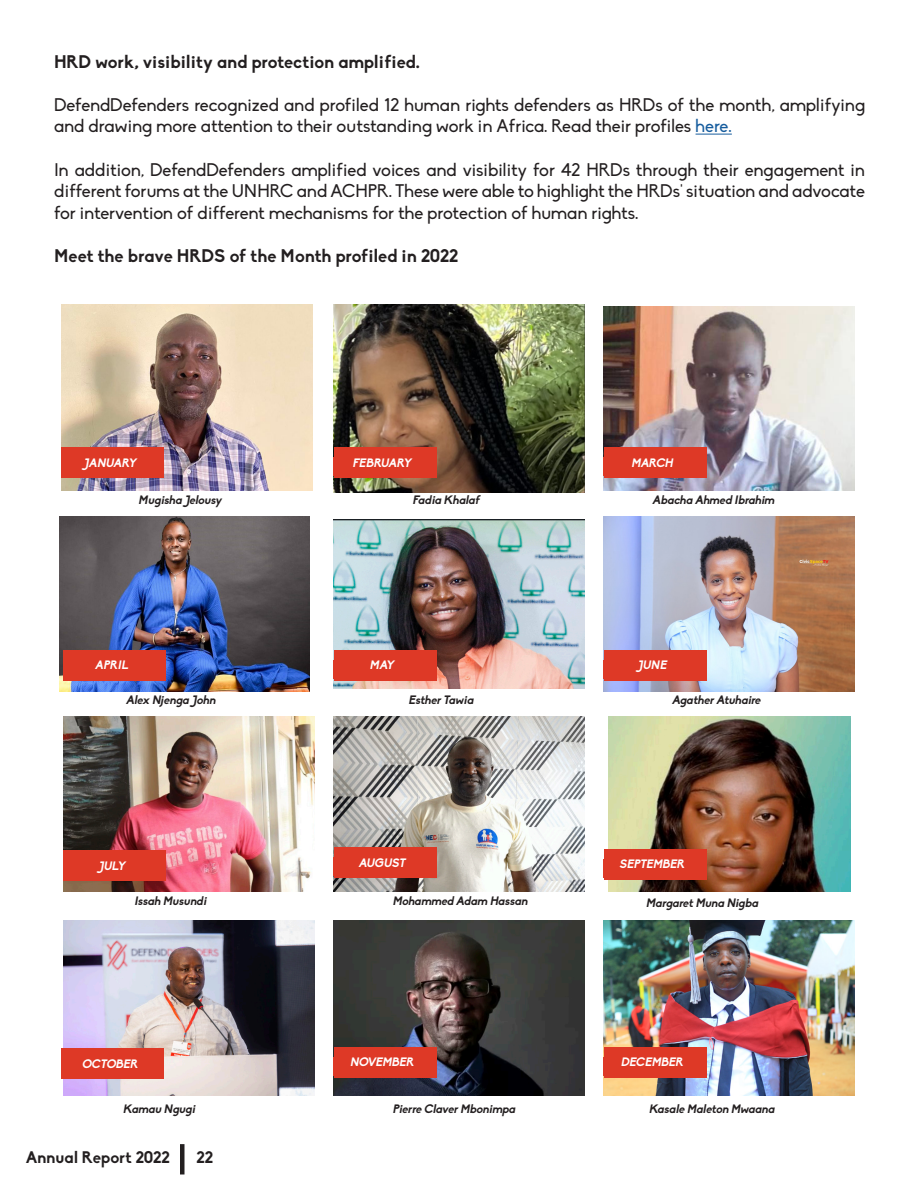
<style>
.page{position:relative;width:918px;height:1188px;background:#fff}
.page>*{position:absolute;margin:0;border:0;box-sizing:border-box;transform-origin:0 0}
.t1{font:18px/21.6px "Biko";color:#231f20}
.t2{font:700 18px "Biko";color:#231f20}
.t3{font:700 16.5px "Biko";color:#231f20}
.t4{font:italic 700 12px "Biko";color:#231f20}
.t5{font:italic 700 12px "Biko";color:#fff}
.s1{color:#175d9e}
</style>
<div class="page">
<hr style="left:180px;top:1144px;width:4px;height:30px;background:#231f20">
<hr style="left:696px;top:134px;width:36px;height:1px;background:#175d9e">
<img style="left:62px;top:305px;width:250px;height:185px">
<img style="left:334px;top:305px;width:250px;height:187px">
<img style="left:604px;top:307px;width:250px;height:183px">
<img style="left:59px;top:516px;width:251px;height:175px">
<img style="left:334px;top:519px;width:250px;height:169px">
<img style="left:604px;top:516px;width:250px;height:175px">
<img style="left:64px;top:717px;width:250px;height:175px">
<img style="left:334px;top:717px;width:250px;height:175px">
<img style="left:608px;top:717px;width:242px;height:175px">
<img style="left:64px;top:920px;width:250px;height:175px">
<img style="left:334px;top:920px;width:250px;height:175px">
<img style="left:604px;top:920px;width:250px;height:175px">
<div style="left:62px;top:447px;width:102px;height:31px;background:#de3926"></div>
<div style="left:334px;top:447px;width:102px;height:31px;background:#de3926"></div>
<div style="left:604px;top:447px;width:102px;height:31px;background:#de3926"></div>
<div style="left:64px;top:650px;width:102px;height:31px;background:#de3926"></div>
<div style="left:334px;top:650px;width:102px;height:31px;background:#de3926"></div>
<div style="left:604px;top:650px;width:102px;height:31px;background:#de3926"></div>
<div style="left:64px;top:850px;width:102px;height:31px;background:#de3926"></div>
<div style="left:334px;top:847px;width:102px;height:31px;background:#de3926"></div>
<div style="left:604px;top:849px;width:102px;height:30px;background:#de3926"></div>
<div style="left:62px;top:1048px;width:102px;height:31px;background:#de3926"></div>
<div style="left:334px;top:1047px;width:102px;height:30px;background:#de3926"></div>
<div style="left:604px;top:1047px;width:102px;height:30px;background:#de3926"></div>
<p class="t2" style="left:54px;top:50px;width:368px">HRD work, visibility and protection amplified.</p>
<p class="t1" style="left:54px;top:94px;width:813px">DefendDefenders recognized and profiled 12 human rights defenders as HRDs of the month, amplifying and drawing more attention to their outstanding work in Africa. Read their profiles <span class="s1">here.</span></p>
<p class="t1" style="left:54px;top:159px;width:813px;text-align:justify">In addition, DefendDefenders amplified voices and visibility for 42 HRDs through their engagement in different forums at the UNHRC and ACHPR. These were able to highlight the HRDs' situation and advocate for intervention of different mechanisms for the protection of human rights.</p>
<p class="t2" style="left:54px;top:245px;width:406px">Meet the brave HRDS of the Month profiled in 2022</p>
<p class="t5" style="left:83px;top:455px;width:57px">JANUARY</p>
<p class="t5" style="left:352px;top:455px;width:63px">FEBRUARY</p>
<p class="t5" style="left:631px;top:455px;width:46px">MARCH</p>
<p class="t4" style="left:138px;top:493px;width:88px">Mugisha Jelousy</p>
<p class="t4" style="left:413px;top:493px;width:71px">Fadia Khalaf</p>
<p class="t4" style="left:652px;top:493px;width:126px">Abacha Ahmed Ibrahim</p>
<p class="t5" style="left:95px;top:658px;width:38px">APRIL</p>
<p class="t5" style="left:370px;top:658px;width:29px">MAY</p>
<p class="t5" style="left:637px;top:658px;width:33px">JUNE</p>
<p class="t4" style="left:126px;top:693px;width:94px">Alex Njenga John</p>
<p class="t4" style="left:408px;top:693px;width:69px">EstherTawia</p>
<p class="t4" style="left:672px;top:693px;width:93px">AgatherAtuhaire</p>
<p class="t5" style="left:98px;top:858px;width:31px">JULY</p>
<p class="t5" style="left:359px;top:855px;width:51px">AUGUST</p>
<p class="t5" style="left:619px;top:857px;width:69px">SEPTEMBER</p>
<p class="t4" style="left:134px;top:894px;width:77px">Issah Musundi</p>
<p class="t4" style="left:392px;top:894px;width:140px">Mohammed Adam Hassan</p>
<p class="t4" style="left:646px;top:895px;width:116px">MargaretMuna Nigba</p>
<p class="t5" style="left:82px;top:1056px;width:60px">OCTOBER</p>
<p class="t5" style="left:350px;top:1055px;width:68px">NOVEMBER</p>
<p class="t5" style="left:621px;top:1055px;width:66px">DECEMBER</p>
<p class="t4" style="left:123px;top:1101px;width:77px">Kamau Ngugi</p>
<p class="t4" style="left:392px;top:1101px;width:127px">Pierre ClaverMbonimpa</p>
<p class="t4" style="left:649px;top:1101px;width:130px">Kasale Maleton Mwaana</p>
<p class="t3" style="left:26px;top:1148px;width:146px">Annual Report 2022</p>
<p class="t3" style="left:197px;top:1148px;width:18px">22</p>
</div>
